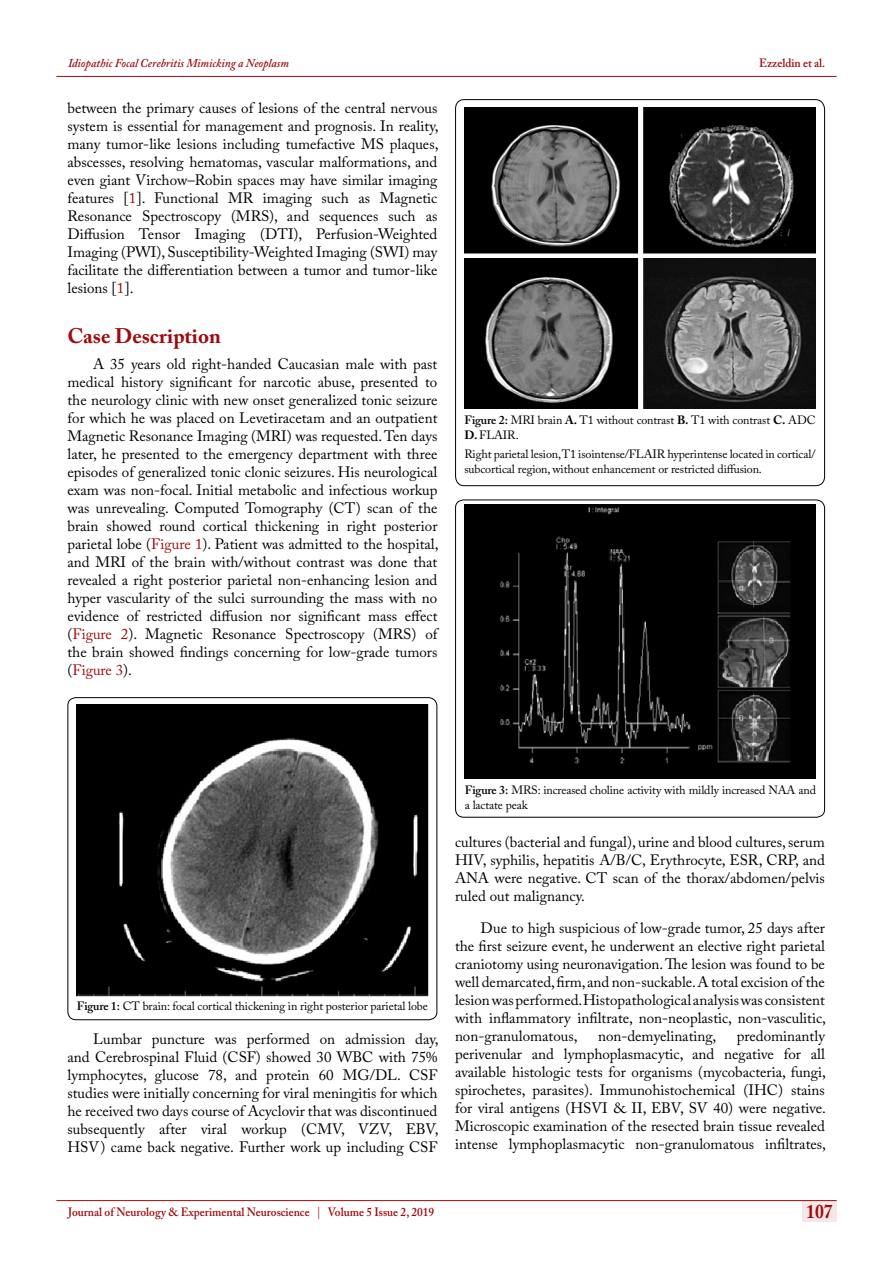
<style>
.page{position:relative;width:893px;height:1263px;background:#fff}
.page>*{position:absolute;margin:0;border:0;box-sizing:border-box;transform-origin:0 0}
.t1{font:700 21px "Adobe Caslon Pro";color:#9e0b0f}
.t2{font:700 19.5px "Adobe Caslon Pro";color:#9e0b0f;scale:.9 1}
.t3{font:15px/18px "Adobe Caslon Pro";color:#000;text-align:justify}
.t4{font:12px/15px "Adobe Caslon Pro";letter-spacing:-.01em;color:#000}
.t5{font:600 12px "Adobe Caslon Pro";color:#9e0b0f;scale:.95 1}
.t6{font:italic 600 12px "Adobe Caslon Pro";color:#9e0b0f;scale:.95 1}
.s1{color:#9e0b0f}
.s2{font-weight:600}
.s3{font-weight:700}
.s4{color:#ac2f33}
</style>
<div class="page">
<div style="left:802px;top:1200px;width:35px;height:21px;background:#f5e7e7"></div>
<hr style="left:56px;top:1200px;width:781px;height:1px;background:#9e0b0f">
<hr style="left:56px;top:76px;width:781px;height:1px;background:#9e0b0f">
<svg style="left:67px;top:697px;width:371px;height:323px"></svg>
<img style="left:77px;top:704px;width:351px;height:292px">
<svg style="left:455px;top:99px;width:370px;height:387px"></svg>
<img style="left:464px;top:108px;width:352px;height:300px">
<svg style="left:455px;top:499px;width:370px;height:319px"></svg>
<img style="left:464px;top:505px;width:352px;height:273px">
<p class="t6" style="left:68px;top:56px;width:234px">Idiopathic Focal Cerebritis Mimicking a Neoplasm</p>
<p class="t5" style="left:759px;top:56px;width:71px">Ezzeldin et al.</p>
<p class="t3" style="left:67px;top:99px;width:372px">between the primary causes of lesions of the central nervous system is essential for management and prognosis. In reality, many tumor-like lesions including tumefactive MS plaques, abscesses, resolving hematomas, vascular malformations, and even giant Virchow–Robin spaces may have similar imaging features [<span class="s1">1</span>]. Functional MR imaging such as Magnetic Resonance Spectroscopy (MRS), and sequences such as Diffusion Tensor Imaging (DTI), Perfusion-Weighted Imaging (PWI), Susceptibility-Weighted Imaging (SWI) may facilitate the differentiation between a tumor and tumor-like lesions [<span class="s1">1</span>].</p>
<h1 class="t1" style="left:68px;top:323px;width:155px">Case Description</h1>
<p class="t3" style="left:67px;top:355px;width:372px;text-indent:26px">A 35 years old right-handed Caucasian male with past medical history significant for narcotic abuse, presented to the neurology clinic with new onset generalized tonic seizure for which he was placed on Levetiracetam and an outpatient Magnetic Resonance Imaging (MRI) was requested. Ten days later, he presented to the emergency department with three episodes of generalized tonic clonic seizures. His neurological exam was non-focal. Initial metabolic and infectious workup was unrevealing. Computed Tomography (CT) scan of the brain showed round cortical thickening in right posterior parietal lobe (<span class="s1">Figure 1</span>). Patient was admitted to the hospital, and MRI of the brain with/without contrast was done that revealed a right posterior parietal non-enhancing lesion and hyper vascularity of the sulci surrounding the mass with no evidence of restricted diffusion nor significant mass effect (<span class="s1">Figure 2</span>). Magnetic Resonance Spectroscopy (MRS) of the brain showed findings concerning for low-grade tumors (<span class="s1">Figure 3</span>).</p>
<p class="t4" style="left:464px;top:413px;width:353px"><span class="s2">Figure 2:</span> MRI brain <span class="s3">A.</span> T1 without contrast <span class="s3">B.</span> T1 with contrast <span class="s3">C.</span> ADC<br><span class="s3">D.</span> FLAIR.</p>
<p class="t4" style="left:464px;top:447px;width:353px">Right parietal lesion, T1 isointense/FLAIR hyperintense located in cortical/ subcortical region, without enhancement or restricted diffusion.</p>
<p class="t4" style="left:77px;top:998px;width:353px"><span class="s2">Figure 1:</span> CT brain: focal cortical thickening in right posterior parietal lobe</p>
<p class="t3" style="left:67px;top:1029px;width:372px;text-indent:26px">Lumbar puncture was performed on admission day, and Cerebrospinal Fluid (CSF) showed 30 WBC with 75% lymphocytes, glucose 78, and protein 60 MG/DL. CSF studies were initially concerning for viral meningitis for which he received two days course of Acyclovir that was discontinued subsequently after viral workup (CMV, VZV, EBV, HSV) came back negative. Further work up including CSF</p>
<p class="t4" style="left:465px;top:782px;width:353px"><span class="s2">Figure 3:</span> MRS: increased choline activity with mildly increased NAA and a lactate peak</p>
<p class="t3" style="left:455px;top:832px;width:371px">cultures (bacterial and fungal), urine and blood cultures, serum HIV, syphilis, hepatitis A/B/C, Erythrocyte, ESR, CRP, and ANA were negative. CT scan of the thorax/abdomen/pelvis ruled out malignancy.</p>
<p class="t3" style="left:455px;top:919px;width:372px;text-indent:26px">Due to high suspicious of low-grade tumor, 25 days after the first seizure event, he underwent an elective right parietal craniotomy using neuronavigation. The lesion was found to be well demarcated, firm, and non-suckable. A total excision of the lesion was performed. Histopathological analysis was consistent with inflammatory infiltrate, non-neoplastic, non-vasculitic, non-granulomatous,</p>
<p class="t3" style="left:455px;top:1027px;width:372px;text-indent:282px">predominantly perivenular and lymphoplasmacytic, and negative for all available histologic tests for organisms (mycobacteria, fungi, spirochetes, parasites). Immunohistochemical (IHC) stains for viral antigens (HSVI &amp; II, EBV, SV 40) were negative.<br>Microscopic examination of the resected brain tissue revealed intense lymphoplasmacytic non-granulomatous infiltrates,</p>
<p class="t3" style="left:598px;top:1027px;width:120px">non-demyelinating,</p>
<p class="t5" style="left:68px;top:1204px;width:387px">Journal of Neurology &amp; Experimental Neuroscience <span class="s4">|</span> Volume 5 Issue 2, 2019</p>
<h2 class="t2" style="left:806px;top:1200px;width:31px">107</h2>
</div>
